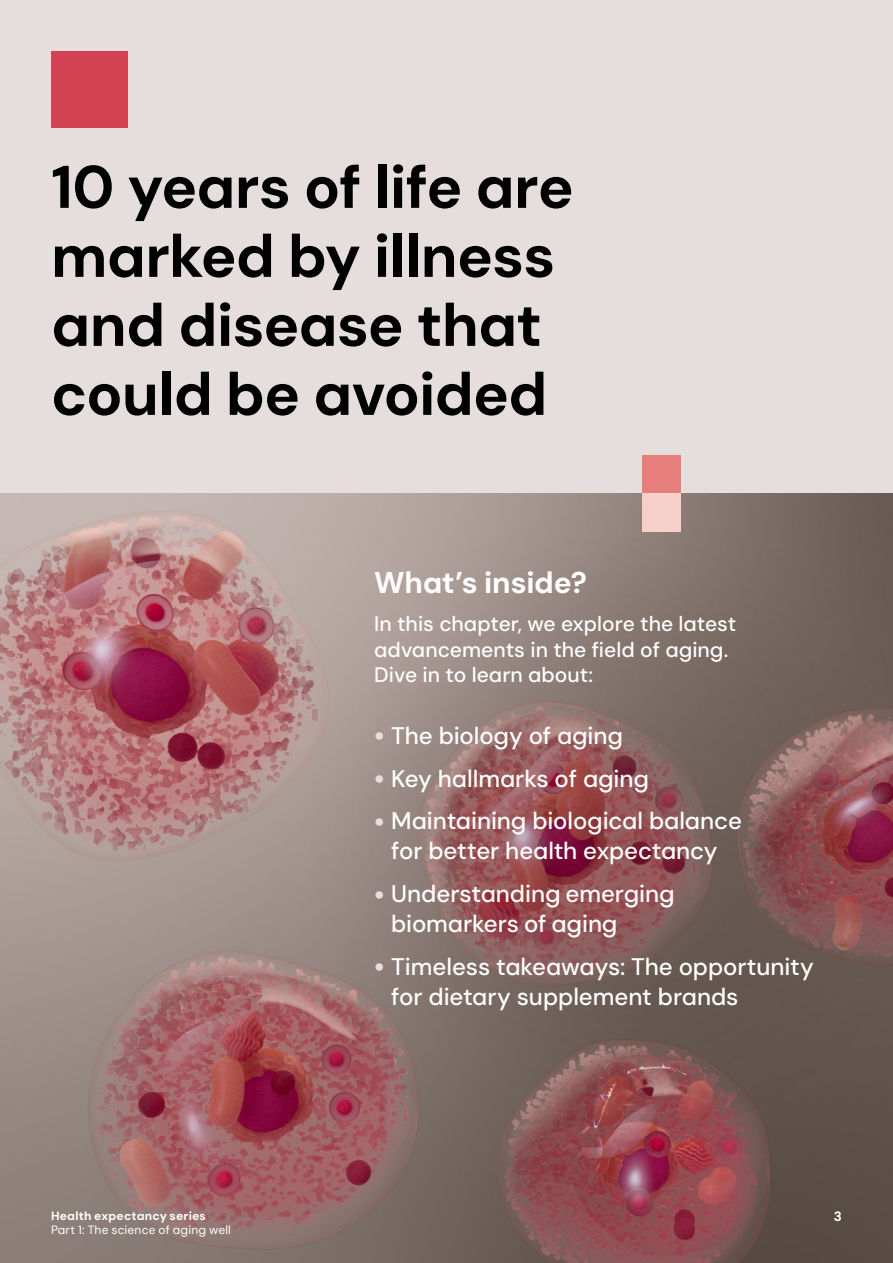
<style>
.page{position:relative;width:893px;height:1263px;background:#e6dedc}
.page>*{position:absolute;margin:0;border:0;box-sizing:border-box;transform-origin:0 0}
.t1{font:700 60px/69px "DM Sans";letter-spacing:-.015em;color:#000}
.t2{font:700 30px "DM Sans";letter-spacing:-.01em;color:#fff}
.t3{font:500 24px/30px "DM Sans";letter-spacing:-.005em;color:#fff}
.t4{font:500 21px/25.5px "DM Sans";color:#fff}
.t5{font:700 13.5px "DM Sans";color:#fff}
.t6{font:12px "DM Sans";letter-spacing:.015em;color:#fff}
.t7{font:700 12px "DM Sans";letter-spacing:.015em;color:#fff}
.s1{font-weight:700;font-size:27px;color:#e6dedc}
</style>
<div class="page">
<img style="left:0;top:493px;width:893px;height:770px">
<svg style="left:308px;top:510px;width:585px;height:630px"></svg>
<div style="left:51px;top:51px;width:77px;height:77px;background:#d34252"></div>
<div style="left:642px;top:455px;width:38px;height:38px;background:#e67f7c"></div>
<div style="left:642px;top:493px;width:38px;height:38px;background:#f5d0c9"></div>
<h1 class="t1" style="left:51px;top:152px;width:524px">10 years of life are marked by illness and disease that could be avoided</h1>
<p class="t2" style="left:374px;top:564px;width:214px">What’s inside?</p>
<p class="t4" style="left:374px;top:611px;width:364px">In this chapter, we explore the latest advancements in the field of aging.<br>Dive in to learn about:</p>
<p class="t3" style="left:374px;top:720px;width:250px"><span class="s1">•</span> The biology of aging</p>
<p class="t3" style="left:374px;top:763px;width:276px"><span class="s1">•</span> Key hallmarks of aging</p>
<p class="t3" style="left:374px;top:806px;width:369px;text-align:center"><span class="s1">•</span> Maintaining biological balance for better health expectancy</p>
<p class="t3" style="left:391px;top:879px;width:285px;text-indent:-17px"><span class="s1">•</span> Understanding emerging biomarkers of aging</p>
<p class="t3" style="left:391px;top:951px;width:424px;text-indent:-17px"><span class="s1">•</span> Timeless takeaways: The opportunity for dietary supplement brands</p>
<p class="t7" style="left:51px;top:1208px;width:157px">Health expectancy series</p>
<p class="t5" style="left:834px;top:1208px;width:10px">3</p>
<p class="t6" style="left:51px;top:1222px;width:181px">Part 1: The science of aging well</p>
</div>
